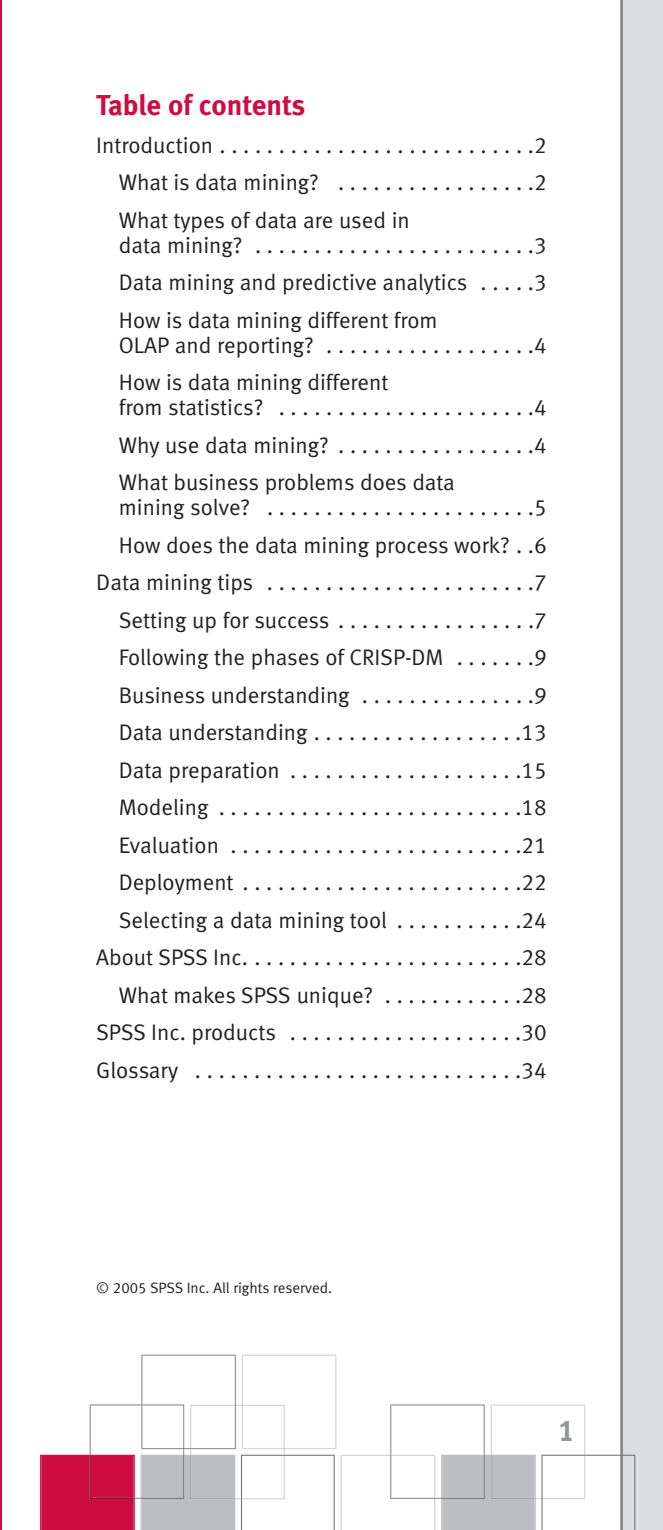
<style>
.page{position:relative;width:663px;height:1530px;background:#fff}
.page>*{position:absolute;margin:0;border:0;box-sizing:border-box;transform-origin:0 0}
.t1{font:30px "Meta Bold LF";color:#939598}
.t2{font:28.75px "Meta Bold LF";letter-spacing:-.005em;color:#cd0d40}
.t3{font:22.5px/37.5px "Meta Normal LF";color:#231f20;text-align:justify}
.t4{font:15px "Meta Normal LF";color:#231f20}
</style>
<div class="page">
<hr style="left:0;top:0;width:1px;height:1530px;background:#cd0d40">
<div style="left:620px;top:0;width:42px;height:1530px;background:#dcdddf"></div>
<svg style="left:40px;top:1355px;width:595px;height:175px"></svg>
<hr style="left:620px;top:0;width:2px;height:1530px;background:#808285">
<p class="t2" style="left:96px;top:95px;width:210px">Table of contents</p>
<p class="t3" style="left:119px;top:128px;width:429px;text-indent:-22px">Introduction . . . . . . . . . . . . . . . . . . . . . . . . . . .2<br>What is data mining? . . . . . . . . . . . . . . . . .2<br>What types of data are used in</p>
<p class="t3" style="left:119px;top:228px;width:429px">data mining? . . . . . . . . . . . . . . . . . . . . . . . .3<br>Data mining and predictive analytics . . . . .3<br>How is data mining different from</p>
<p class="t3" style="left:119px;top:328px;width:429px">OLAP and reporting? . . . . . . . . . . . . . . . . . .4<br>How is data mining different</p>
<p class="t3" style="left:119px;top:391px;width:429px">from statistics? . . . . . . . . . . . . . . . . . . . . . .4<br>Why use data mining? . . . . . . . . . . . . . . . . .4<br>What business problems does data</p>
<p class="t3" style="left:96px;top:491px;width:452px;text-align:right">mining solve? . . . . . . . . . . . . . . . . . . . . . . .5<br>How does the data mining process work? . .6<br>Data mining tips . . . . . . . . . . . . . . . . . . . . . . .7<br>Setting up for success . . . . . . . . . . . . . . . . .7<br>Following the phases of CRISP-DM . . . . . . .9<br>Business understanding . . . . . . . . . . . . . . .9<br>Data understanding . . . . . . . . . . . . . . . . . .13<br>Data preparation . . . . . . . . . . . . . . . . . . . .15<br>Modeling . . . . . . . . . . . . . . . . . . . . . . . . . .18<br>Evaluation . . . . . . . . . . . . . . . . . . . . . . . . .21<br>Deployment . . . . . . . . . . . . . . . . . . . . . . . .22<br>Selecting a data mining tool . . . . . . . . . . .24<br>About SPSS Inc. . . . . . . . . . . . . . . . . . . . . . . .28<br>What makes SPSS unique? . . . . . . . . . . . .28<br>SPSS Inc. products . . . . . . . . . . . . . . . . . . . .30<br>Glossary . . . . . . . . . . . . . . . . . . . . . . . . . . . .34</p>
<p class="t4" style="left:96px;top:1282px;width:237px">© 2005 SPSS Inc. All rights reserved.</p>
<h1 class="t1" style="left:558px;top:1420px;width:18px">1</h1>
</div>
